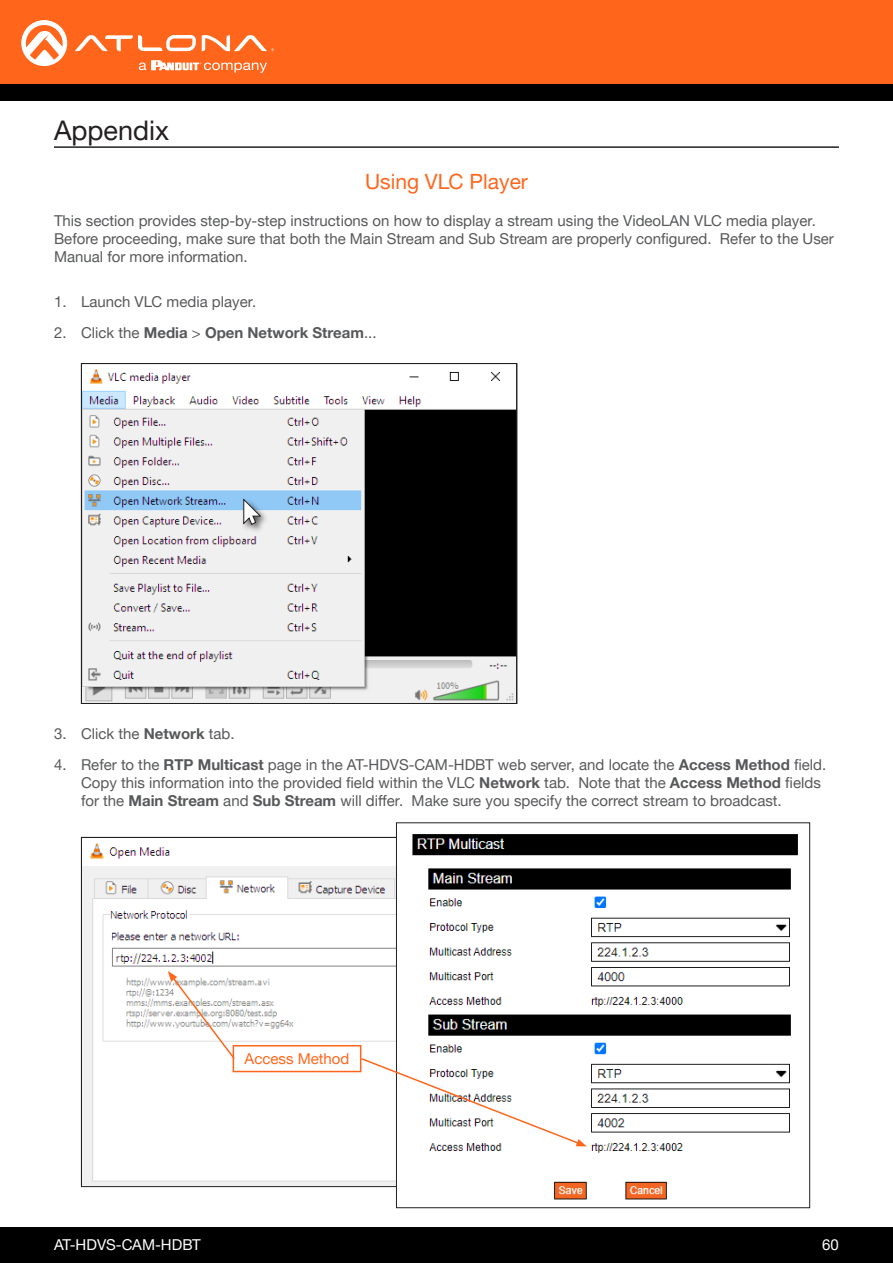
<style>
.page{position:relative;width:893px;height:1263px;background:#fff}
.page>*{position:absolute;margin:0;border:0;box-sizing:border-box;transform-origin:0 0}
.Section_Header{font:27px "Helvetica Neue LTW1 G";color:#231f20}
.Subsection_Header{font:21px "Helvetica Neue LTW1 G";color:#ff661c}
.General_Text{font:15px/18px "Helvetica Neue LTW1 G";color:#57585a}
.t1{font:700 15px "Helvetica Neue LTW1 G";color:#57585a}
.t2{font:15px "Helvetica Neue LTW1 G";color:#fff}
.General_Text-2{font:15px "Helvetica Neue LTW1 G";color:#ff661c}
.s1{font-weight:400}
.s2{font-weight:700}
</style>
<div class="page">
<div style="left:0;top:1227px;width:893px;height:36px;background:#000"></div>
<div style="left:0;top:0;width:893px;height:84px;background:#ff661c"></div>
<div style="left:0;top:84px;width:893px;height:16px;background:#000"></div>
<svg style="left:75px;top:35px;width:121px;height:16px"></svg>
<svg style="left:202px;top:35px;width:72px;height:16px"></svg>
<svg style="left:21px;top:20px;width:46px;height:46px"></svg>
<svg style="left:139px;top:60px;width:128px;height:13px"></svg>
<hr style="left:54px;top:146px;width:785px;height:2px;background:#231f20">
<img style="left:83px;top:843px;width:313px;height:342px">
<img style="left:83px;top:369px;width:432px;height:333px">
<div style="left:81px;top:363px;width:436px;height:341px;border:1px solid #231f20"></div>
<div style="left:241px;top:498px;width:29px;height:36px;background:#231f20;opacity:.75"></div>
<svg style="left:243px;top:499px;width:18px;height:26px"></svg>
<img style="left:412px;top:834px;width:386px;height:366px">
<div style="left:233px;top:1046px;width:128px;height:25px;background:#fff"></div>
<div style="left:233px;top:1045px;width:128px;height:27px;border:2px solid #ff661c"></div>
<svg style="left:359px;top:1057px;width:228px;height:89px"></svg>
<svg style="left:168px;top:971px;width:68px;height:90px"></svg>
<p class="Section_Header" style="left:54px;top:113px;width:117px">Appendix</p>
<p class="Subsection_Header" style="left:365px;top:169px;width:164px">Using VLC Player</p>
<p class="General_Text" style="left:54px;top:211px;width:781px">This section provides step-by-step instructions on how to display a stream using the VideoLAN VLC media player.<br>Before proceeding, make sure that both the Main Stream and Sub Stream are properly configured. Refer to the User<br>Manual for more information.</p>
<p class="General_Text" style="left:54px;top:292px;width:204px">1. Launch VLC media player.</p>
<p class="t1" style="left:54px;top:323px;width:324px"><span class="s1">2. Click the</span> Media <span class="s1">&gt;</span> Open Network Stream<span class="s1">...</span></p>
<p class="General_Text" style="left:54px;top:724px;width:182px">3. Click the <span class="s2">Network</span> tab.</p>
<p class="General_Text" style="left:81px;top:756px;width:747px;text-indent:-27px">4. Refer to the <span class="s2">RTP Multicast</span> page in the AT-HDVS-CAM-HDBT web server, and locate the <span class="s2">Access Method</span> field.<br>Copy this information into the provided field within the VLC <span class="s2">Network</span> tab. Note that the <span class="s2">Access Method</span> fields for the <span class="s2">Main Stream</span> and <span class="s2">Sub Stream</span> will differ. Make sure you specify the correct stream to broadcast.</p>
<p class="General_Text-2" style="left:245px;top:1049px;width:106px">Access Method</p>
<p class="t2" style="left:54px;top:1235px;width:148px">AT-HDVS-CAM-HDBT</p>
<p class="t2" style="left:822px;top:1235px;width:18px">60</p>
</div>
